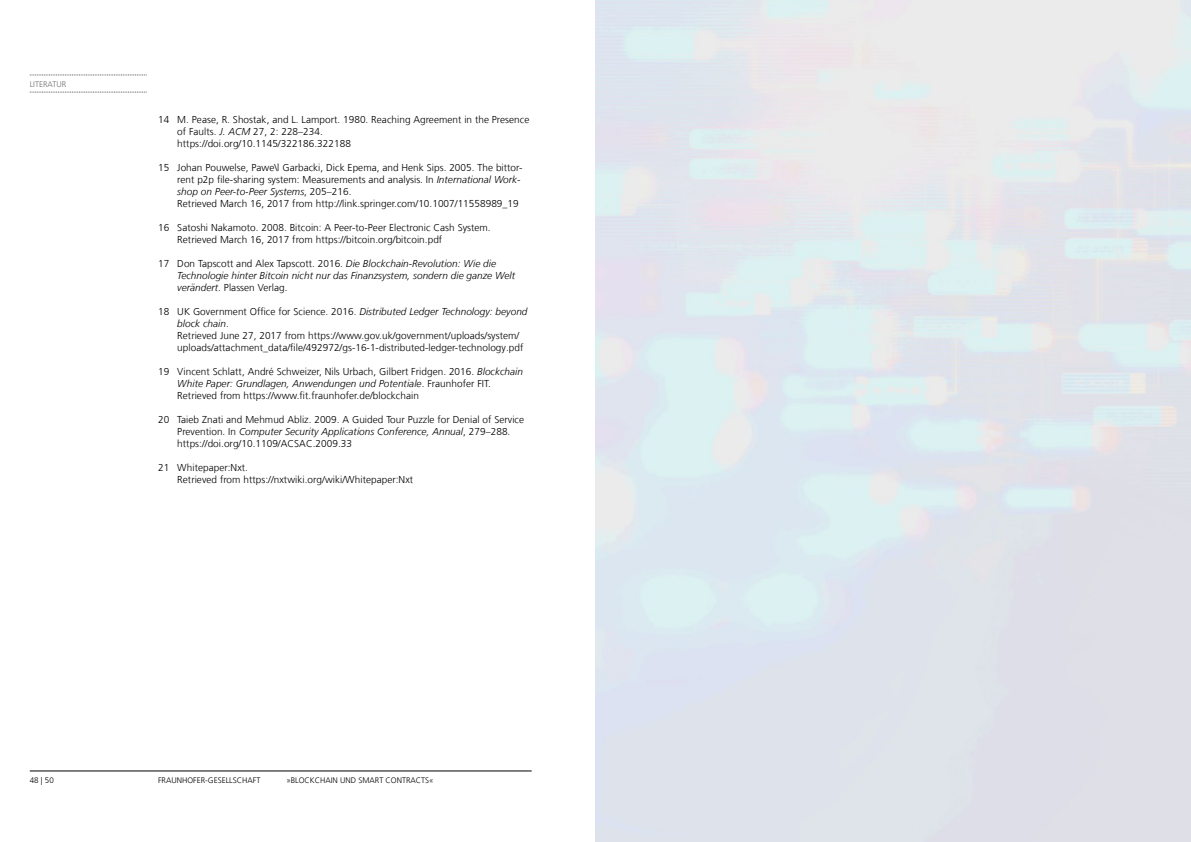
<style>
.page{position:relative;width:1191px;height:842px;background:#fff}
.page>*{position:absolute;margin:0;border:0;box-sizing:border-box;transform-origin:0 0}
.Bibliography{font:300 10px/12px "Frutiger LT Com";letter-spacing:.005em;color:#000}
.Bibliography-2{font:italic 300 10px/12px "Frutiger LT Com";letter-spacing:.005em;color:#000}
.t1{font:300 8px "Frutiger LT Com";color:#000}
.t2{font:300 8px "Frutiger LT Com";color:#706f6f}
.s1{font-style:italic}
.s2{font-style:normal}
</style>
<div class="page">
<hr style="left:30px;top:771px;width:501px;height:1px;background:#000">
<svg style="left:30px;top:75px;width:117px;height:1px"></svg>
<svg style="left:30px;top:92px;width:117px;height:1px"></svg>
<p class="t2" style="left:30px;top:80px;width:38px">LITERATUR</p>
<p class="Bibliography" style="left:177px;top:114px;width:353px;text-indent:-19px">14 M. Pease, R. Shostak, and L. Lamport. 1980. Reaching Agreement in the Presence of Faults. <span class="s1">J. ACM</span> 27, 2: 228–234.<br>https://doi.org/10.1145/322186.322188</p>
<p class="Bibliography" style="left:177px;top:162px;width:346px;text-indent:-19px">15 Johan Pouwelse, Pawe\l Garbacki, Dick Epema, and Henk Sips. 2005. The bittor&shy;rent p2p file-sharing system: Measurements and analysis. In <span class="s1">International Work&shy;shop on Peer-to-Peer Systems</span>, 205–216.<br>Retrieved March 16, 2017 from http://link.springer.com/10.1007/11558989_19</p>
<p class="Bibliography" style="left:177px;top:222px;width:315px;text-indent:-19px">16 Satoshi Nakamoto. 2008. Bitcoin: A Peer-to-Peer Electronic Cash System.<br>Retrieved March 16, 2017 from https://bitcoin.org/bitcoin.pdf</p>
<p class="Bibliography-2" style="left:177px;top:258px;width:339px;text-indent:-19px"><span class="s2">17 Don Tapscott and Alex Tapscott. 2016.</span> Die Blockchain-Revolution: Wie die<br>Technologie hinter Bitcoin nicht nur das Finanzsystem, sondern die ganze Welt verändert<span class="s2">. Plassen Verlag.</span></p>
<p class="Bibliography" style="left:177px;top:306px;width:352px;text-indent:-19px">18 UK Government Office for Science. 2016. <span class="s1">Distributed Ledger Technology: beyond block chain</span>.<br>Retrieved June 27, 2017 from https://www.gov.uk/government/uploads/system/ uploads/attachment_data/file/492972/gs-16-1-distributed-ledger-technology.pdf</p>
<p class="Bibliography" style="left:177px;top:366px;width:347px;text-indent:-19px">19 Vincent Schlatt, André Schweizer, Nils Urbach, Gilbert Fridgen. 2016. <span class="s1">Blockchain<br>White Paper: Grundlagen, Anwendungen und Potentiale</span>. Fraunhofer FIT.<br>Retrieved from https://www.fit.fraunhofer.de/blockchain</p>
<p class="Bibliography" style="left:177px;top:414px;width:348px;text-indent:-19px">20 Taieb Znati and Mehmud Abliz. 2009. A Guided Tour Puzzle for Denial of Service<br>Prevention. In <span class="s1">Computer Security Applications Conference, Annual</span>, 279–288. https://doi.org/10.1109/ACSAC.2009.33</p>
<p class="Bibliography" style="left:177px;top:462px;width:237px;text-indent:-19px">21 Whitepaper:Nxt.<br>Retrieved from https://nxtwiki.org/wiki/Whitepaper:Nxt</p>
<p class="t1" style="left:30px;top:776px;width:26px">48 | 50</p>
<p class="t1" style="left:158px;top:776px;width:104px">FRAUNHOFER-GESELLSCHAFT</p>
<p class="t1" style="left:286px;top:776px;width:149px">»BLOCKCHAIN UND SMART CONTRACTS«</p>
</div>
